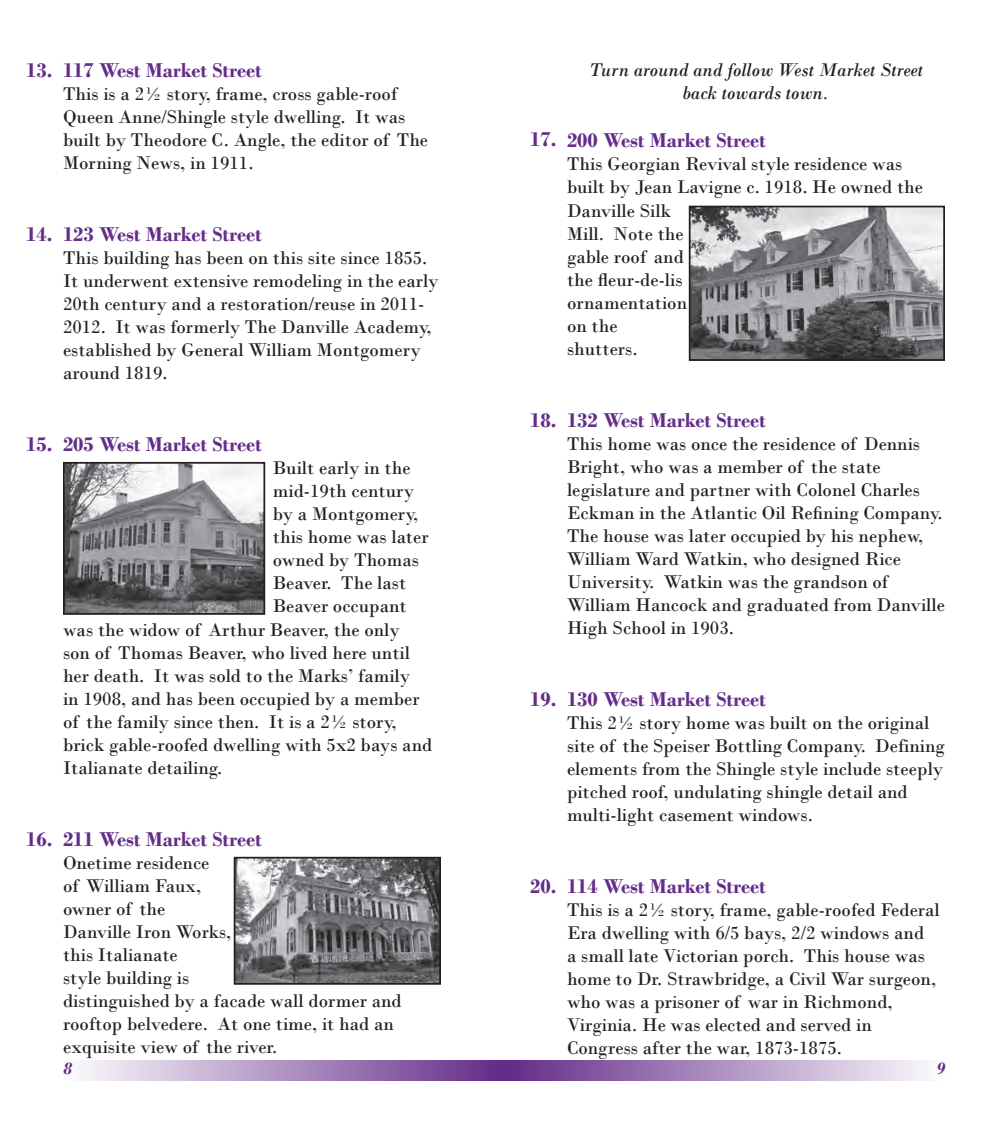
<style>
.page{position:relative;width:1008px;height:1134px;background:#fff}
.page>*{position:absolute;margin:0;border:0;box-sizing:border-box;transform-origin:0 0}
.t1{font:700 21px "Bodoni";color:#642d89}
.t2{font:19.25px/23.1px "Bodoni";color:#231f20}
.t3{font:italic 19.25px "Bodoni";color:#231f20}
.t4{font:italic 700 17.5px "Bodoni";color:#642d89}
</style>
<div class="page">
<div style="left:504px;top:1060px;width:441px;height:22px;background:linear-gradient(to right,#622b87,#fdfdfd)"></div>
<div style="left:63px;top:1060px;width:441px;height:22px;background:linear-gradient(to right,#fdfdfe,#622b88)"></div>
<img style="left:66px;top:465px;width:196px;height:147px">
<div style="left:63px;top:462px;width:202px;height:153px;border:2px solid #231f20"></div>
<img style="left:237px;top:860px;width:201px;height:122px">
<div style="left:234px;top:857px;width:207px;height:128px;border:2px solid #231f20"></div>
<img style="left:692px;top:209px;width:250px;height:149px">
<div style="left:689px;top:206px;width:256px;height:155px;border:2px solid #231f20"></div>
<p class="t1" style="left:26px;top:58px;width:28px">13.</p>
<p class="t1" style="left:63px;top:58px;width:201px">117 West Market Street</p>
<p class="t2" style="left:63px;top:82px;width:367px">This is a 2½ story, frame, cross gable-roof Queen Anne/Shingle style dwelling. It was built by Theodore C. Angle, the editor of The Morning News, in 1911.</p>
<p class="t1" style="left:26px;top:221px;width:28px">14.</p>
<p class="t1" style="left:63px;top:221px;width:201px">123 West Market Street</p>
<p class="t2" style="left:63px;top:246px;width:377px">This building has been on this site since 1855.<br>It underwent extensive remodeling in the early 20th century and a restoration/reuse in 2011- 2012. It was formerly The Danville Academy, established by General William Montgomery around 1819.</p>
<p class="t1" style="left:530px;top:127px;width:28px">17.</p>
<p class="t3" style="left:589px;top:58px;width:336px">Turn around and follow West Market Street</p>
<p class="t3" style="left:683px;top:81px;width:148px">back towards town.</p>
<p class="t1" style="left:567px;top:128px;width:201px">200 West Market Street</p>
<p class="t2" style="left:567px;top:153px;width:358px">This Georgian Revival style residence was built by Jean Lavigne c. 1918. He owned the<br>Danville Silk<br>Mill. Note the<br>gable roof and<br>the fleur-de-lis<br>ornamentation<br>on the<br>shutters.</p>
<p class="t1" style="left:26px;top:431px;width:28px">15.</p>
<p class="t1" style="left:26px;top:826px;width:28px">16.</p>
<p class="t1" style="left:63px;top:431px;width:201px">205 West Market Street</p>
<p class="t2" style="left:273px;top:456px;width:139px">Built early in the</p>
<p class="t2" style="left:273px;top:479px;width:143px">mid-19th century</p>
<p class="t2" style="left:273px;top:502px;width:147px">by a Montgomery,</p>
<p class="t2" style="left:273px;top:525px;width:157px">this home was later</p>
<p class="t2" style="left:273px;top:549px;width:148px">owned by Thomas</p>
<p class="t2" style="left:273px;top:572px;width:135px">Beaver. The last</p>
<p class="t2" style="left:273px;top:595px;width:135px">Beaver occupant</p>
<p class="t2" style="left:63px;top:618px;width:338px">was the widow of Arthur Beaver, the only</p>
<p class="t2" style="left:63px;top:641px;width:349px">son of Thomas Beaver, who lived here until</p>
<p class="t2" style="left:63px;top:664px;width:349px">her death. It was sold to the Marks’ family</p>
<p class="t2" style="left:63px;top:687px;width:358px">in 1908, and has been occupied by a member</p>
<p class="t2" style="left:63px;top:710px;width:335px">of the family since then. It is a 2½ story,</p>
<p class="t2" style="left:63px;top:733px;width:371px">brick gable-roofed dwelling with 5x2 bays and</p>
<p class="t2" style="left:63px;top:756px;width:161px">Italianate detailing.</p>
<p class="t1" style="left:63px;top:826px;width:201px">211 West Market Street</p>
<p class="t2" style="left:63px;top:851px;width:340px">Onetime residence<br>of William Faux,<br>owner of the<br>Danville Iron Works,<br>this Italianate<br>style building is<br>distinguished by a facade wall dormer and rooftop belvedere. At one time, it had an exquisite view of the river.</p>
<p class="t1" style="left:530px;top:407px;width:28px">18.</p>
<p class="t1" style="left:567px;top:407px;width:201px">132 West Market Street</p>
<p class="t2" style="left:567px;top:432px;width:379px">This home was once the residence of Dennis Bright, who was a member of the state legislature and partner with Colonel Charles Eckman in the Atlantic Oil Refining Company.<br>The house was later occupied by his nephew, William Ward Watkin, who designed Rice University. Watkin was the grandson of William Hancock and graduated from Danville High School in 1903.</p>
<p class="t1" style="left:530px;top:687px;width:28px">19.</p>
<p class="t1" style="left:567px;top:687px;width:201px">130 West Market Street</p>
<p class="t2" style="left:567px;top:711px;width:379px">This 2½ story home was built on the original site of the Speiser Bottling Company. Defining elements from the Shingle style include steeply pitched roof, undulating shingle detail and multi-light casement windows.</p>
<p class="t1" style="left:530px;top:874px;width:28px">20.</p>
<p class="t1" style="left:567px;top:873px;width:201px">114 West Market Street</p>
<p class="t2" style="left:567px;top:898px;width:374px">This is a 2½ story, frame, gable-roofed Federal Era dwelling with 6/5 bays, 2/2 windows and<br>a small late Victorian porch. This house was home to Dr. Strawbridge, a Civil War surgeon, who was a prisoner of war in Richmond, Virginia. He was elected and served in Congress after the war, 1873-1875.</p>
<p class="t4" style="left:63px;top:1058px;width:10px">8</p>
<p class="t4" style="left:936px;top:1058px;width:10px">9</p>
</div>
